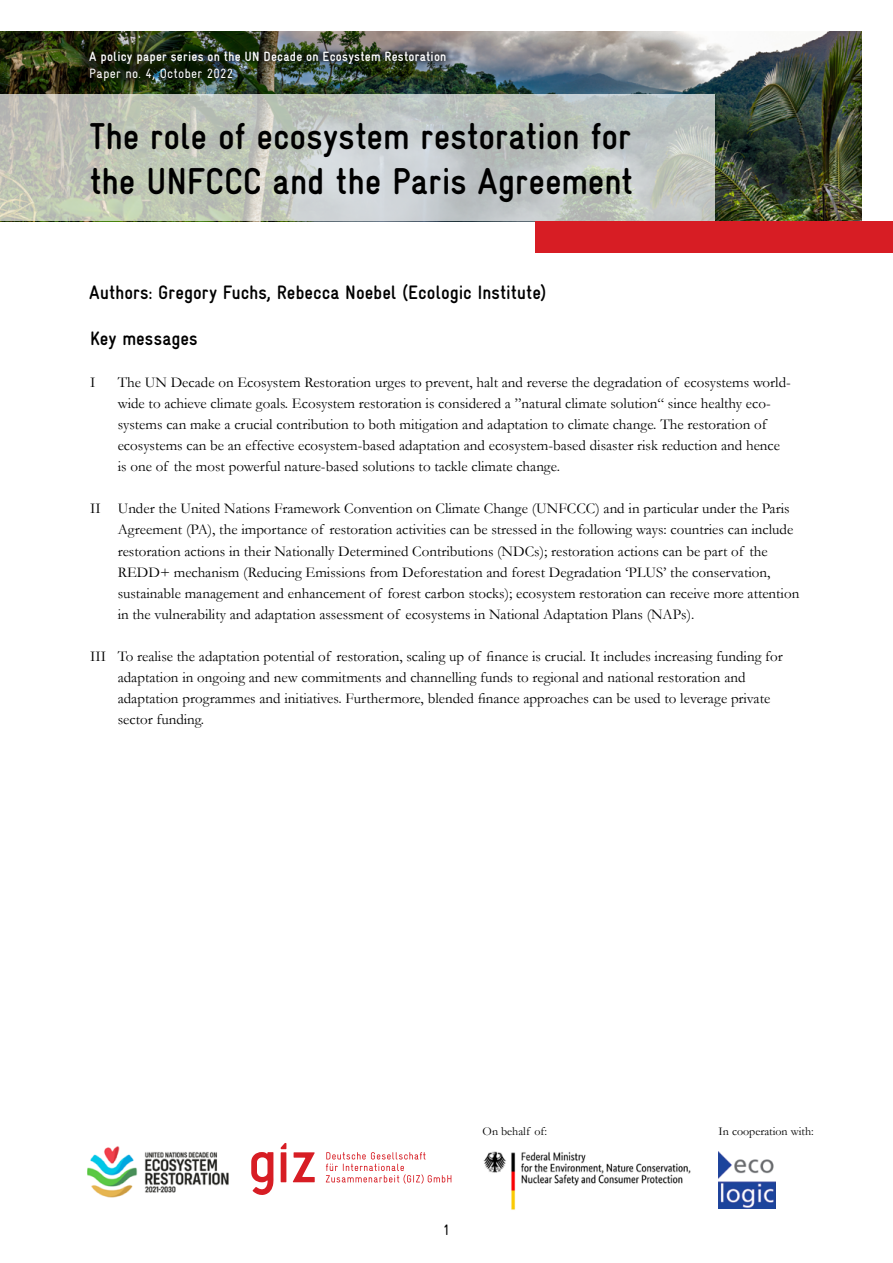
<style>
.page{position:relative;width:893px;height:1263px;background:#fff}
.page>*{position:absolute;margin:0;border:0;box-sizing:border-box;transform-origin:0 0}
.t1{font:700 37.5px/45px "Gravur Condensed";color:#000}
.t2{font:700 19.5px "Gravur Condensed";color:#000}
.t3{font:15px/21px "Garamond";color:#000}
.t4{font:15px "Gravur Condensed";color:#000}
.t5{font:700 13.5px "Gravur Condensed";letter-spacing:.015em;color:#fff}
.t6{font:13.5px "Gravur Condensed";letter-spacing:.015em;color:#fff}
.t7{font:12px "Garamond";color:#000}
</style>
<div class="page">
<img style="left:0;top:32px;width:861px;height:189px">
<img style="left:87px;top:1146px;width:142px;height:52px">
<img style="left:483px;top:1151px;width:208px;height:59px">
<img style="left:719px;top:1152px;width:56px;height:56px">
<svg style="left:251px;top:1152px;width:23px;height:43px"></svg>
<svg style="left:293px;top:1152px;width:22px;height:30px"></svg>
<svg style="left:281px;top:1143px;width:5px;height:39px"></svg>
<svg style="left:326px;top:1152px;width:125px;height:32px"></svg>
<div style="left:535px;top:221px;width:358px;height:32px;background:#d71d24"></div>
<svg style="left:0;top:95px;width:714px;height:126px;background:#c1c6c0"></svg>
<p class="t5" style="left:89px;top:49px;width:359px">A policy paper series on the UN Decade on Ecosystem Restoration</p>
<p class="t6" style="left:89px;top:65px;width:146px">Paper no. 4, October 2022</p>
<h1 class="t1" style="left:90px;top:114px;width:545px">The role of ecosystem restoration for the UNFCCC and the Paris Agreement</h1>
<h2 class="t2" style="left:89px;top:281px;width:459px">Authors: Gregory Fuchs, Rebecca Noebel (Ecologic Institute)</h2>
<h2 class="t2" style="left:90px;top:328px;width:109px">Key messages</h2>
<p class="t3" style="left:90px;top:372px;width:7px">I</p>
<p class="t3" style="left:118px;top:372px;width:675px">The UN Decade on Ecosystem Restoration urges to prevent, halt and reverse the degradation of ecosystems world&shy;wide to achieve climate goals. Ecosystem restoration is considered a ”natural climate solution“ since healthy eco&shy;systems can make a crucial contribution to both mitigation and adaptation to climate change. The restoration of ecosystems can be an effective ecosystem-based adaptation and ecosystem-based disaster risk reduction and hence is one of the most powerful nature-based solutions to tackle climate change.</p>
<p class="t3" style="left:118px;top:498px;width:683px;text-indent:-28px">II Under the United Nations Framework Convention on Climate Change (UNFCCC) and in particular under the Paris Agreement (PA), the importance of restoration activities can be stressed in the following ways: countries can include restoration actions in their Nationally Determined Contributions (NDCs); restoration actions can be part of the REDD+ mechanism (Reducing Emissions from Deforestation and forest Degradation ‘PLUS’ the conservation, sustainable management and enhancement of forest carbon stocks); ecosystem restoration can receive more attention in the vulnerability and adaptation assessment of ecosystems in National Adaptation Plans (NAPs).</p>
<p class="t3" style="left:118px;top:645px;width:666px;text-indent:-28px">III To realise the adaptation potential of restoration, scaling up of finance is crucial. It includes increasing funding for adaptation in ongoing and new commitments and channelling funds to regional and national restoration and adaptation programmes and initiatives. Furthermore, blended finance approaches can be used to leverage private sector funding.</p>
<p class="t4" style="left:443px;top:1221px;width:9px">1</p>
<p class="t7" style="left:483px;top:1124px;width:66px">On behalf of:</p>
<p class="t7" style="left:719px;top:1124px;width:97px">In cooperation with:</p>
</div>
